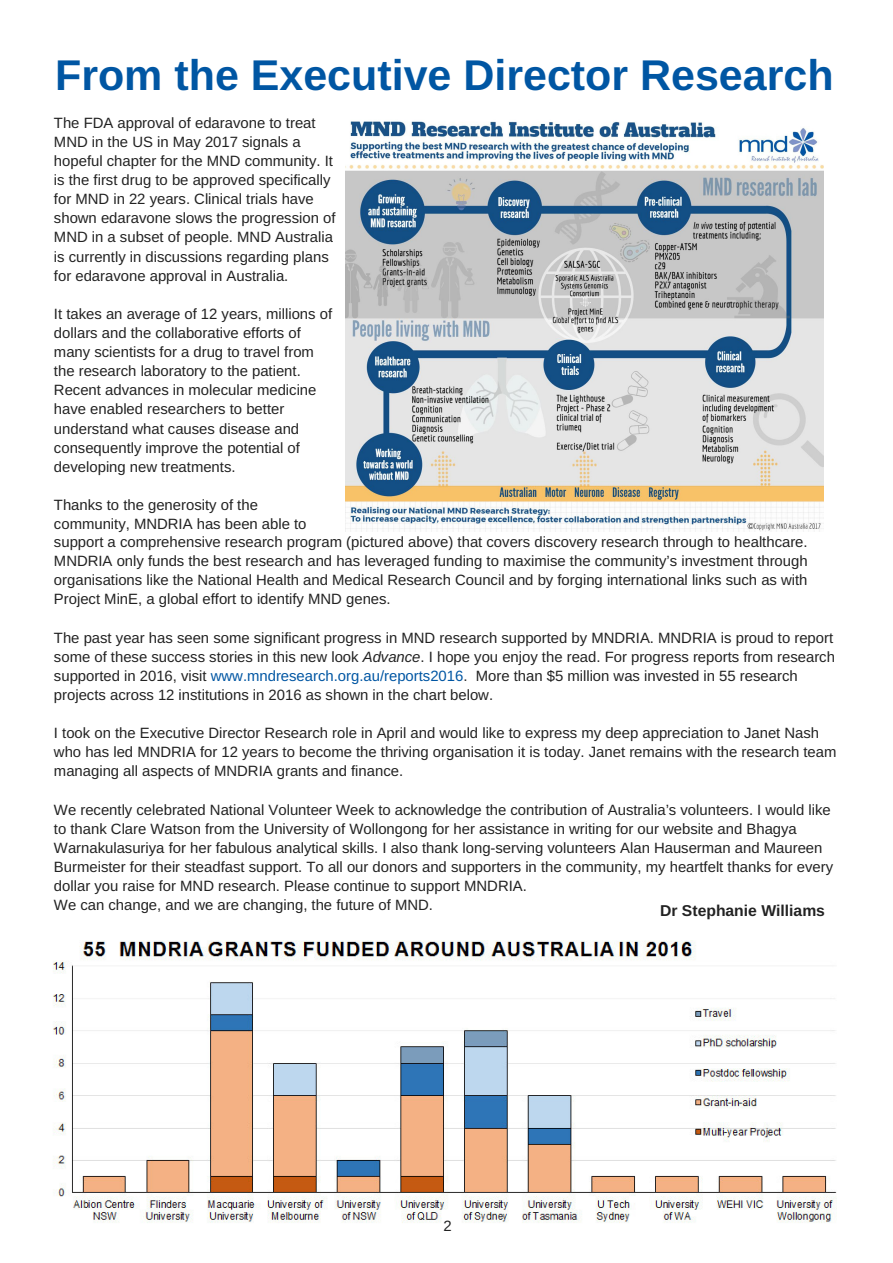
<style>
.page{position:relative;width:893px;height:1263px;background:#fff}
.page>*{position:absolute;margin:0;border:0;box-sizing:border-box;transform-origin:0 0}
.t1{font:700 42.9px "Arimo";color:#0056a3}
.t2{font:700 15.75px "Arimo";color:#222}
.t3{font:14.85px/19px "Arimo";color:#222}
.s1{font-style:italic}
.s2{color:#0056a3}
.s3{color:#282828}
</style>
<div class="page">
<img style="left:345px;top:121px;width:478px;height:411px">
<img style="left:53px;top:940px;width:784px;height:283px">
<h1 class="t1" style="left:55px;top:51px;width:780px">From the Executive Director Research</h1>
<p class="t3" style="left:54px;top:113px;width:283px">The FDA approval of edaravone to treat MND in the US in May 2017 signals a hopeful chapter for the MND community. It is the first drug to be approved specifically for MND in 22 years. Clinical trials have shown edaravone slows the progression of MND in a subset of people. MND Australia is currently in discussions regarding plans for edaravone approval in Australia.</p>
<p class="t3" style="left:54px;top:304px;width:280px">It takes an average of 12 years, millions of dollars and the collaborative efforts of many scientists for a drug to travel from the research laboratory to the patient.<br>Recent advances in molecular medicine have enabled researchers to better understand what causes disease and consequently improve the potential of developing new treatments.</p>
<p class="t3" style="left:54px;top:495px;width:755px">Thanks to the generosity of the<br>community, MNDRIA has been able to<br>support a comprehensive research program (pictured above) that covers discovery research through to healthcare.<br>MNDRIA only funds the best research and has leveraged funding to maximise the community’s investment through organisations like the National Health and Medical Research Council and by forging international links such as with Project MinE, a global effort to identify MND genes.</p>
<p class="t3" style="left:54px;top:628px;width:782px">The past year has seen some significant progress in MND research supported by MNDRIA. MNDRIA is proud to report some of these success stories in this new look <span class="s1">Advance</span>. I hope you enjoy the read. For progress reports from research supported in 2016, visit <span class="s2">www.mndresearch.org.au/reports2016</span><span class="s3">.</span> More than $5 million was invested in 55 research projects across 12 institutions in 2016 as shown in the chart below.</p>
<p class="t3" style="left:54px;top:723px;width:784px">I took on the Executive Director Research role in April and would like to express my deep appreciation to Janet Nash who has led MNDRIA for 12 years to become the thriving organisation it is today. Janet remains with the research team managing all aspects of MNDRIA grants and finance.</p>
<p class="t3" style="left:54px;top:800px;width:780px">We recently celebrated National Volunteer Week to acknowledge the contribution of Australia’s volunteers. I would like to thank Clare Watson from the University of Wollongong for her assistance in writing for our website and Bhagya Warnakulasuriya for her fabulous analytical skills. I also thank long-serving volunteers Alan Hauserman and Maureen Burmeister for their steadfast support. To all our donors and supporters in the community, my heartfelt thanks for every dollar you raise for MND research. Please continue to support MNDRIA.<br>We can change, and we are changing, the future of MND.</p>
<p class="t2" style="left:660px;top:902px;width:166px">Dr Stephanie Williams</p>
<p class="t3" style="left:443px;top:1216px;width:10px">2</p>
</div>
